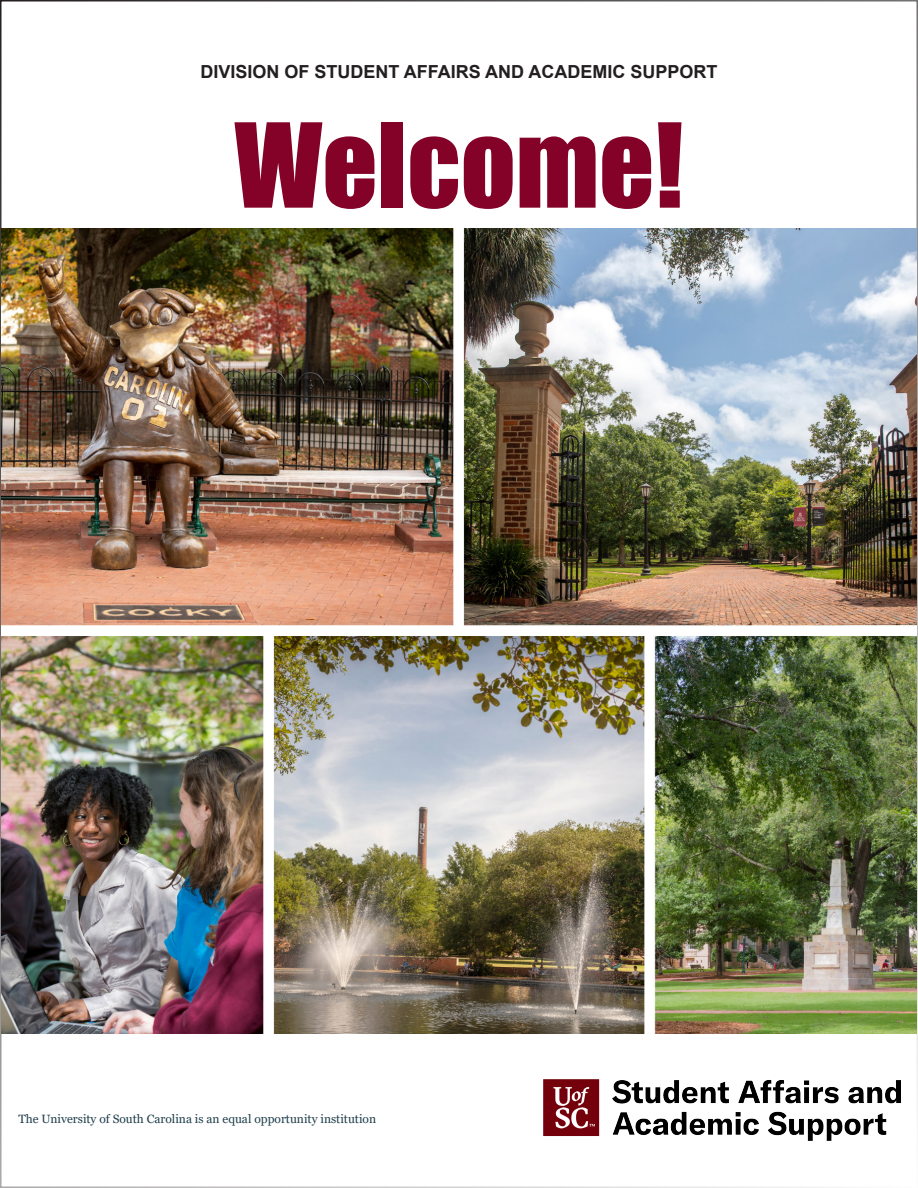
<style>
.page{position:relative;width:918px;height:1188px;background:#fff}
.page>*{position:absolute;margin:0;border:0;box-sizing:border-box;transform-origin:0 0}
.t1{font:108px "Impact";color:#840128}
.t2{font:700 18px "Arial";color:#231f20}
.t3{font:12px "Georgia";color:#1f3f4c}
</style>
<div class="page">
<img style="left:2px;top:228px;width:914px;height:806px">
<img style="left:543px;top:1079px;width:358px;height:61px">
<p class="t2" style="left:200px;top:59px;width:519px">DIVISION OF STUDENT AFFAIRS AND ACADEMIC SUPPORT</p>
<p class="t1" style="left:234px;top:82px;width:450px">Welcome!</p>
<p class="t3" style="left:18px;top:1112px;width:359px">The University of South Carolina is an equal opportunity institution</p>
</div>
